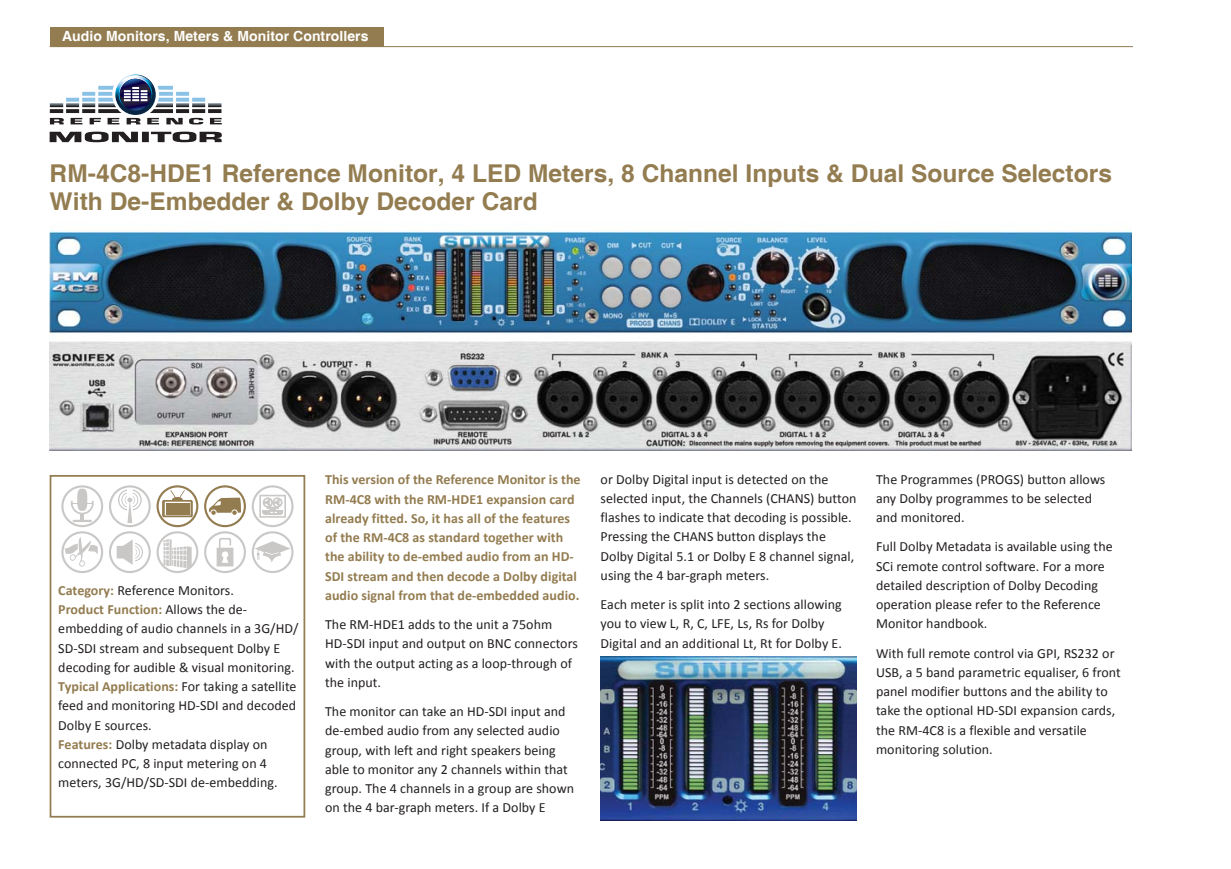
<style>
.page{position:relative;width:1231px;height:869px;background:#fff}
.page>*{position:absolute;margin:0;border:0;box-sizing:border-box;transform-origin:0 0}
.t1{font:700 24.5px/28px "Helvetica";color:#937c50}
.t2{font:14px/19.2px "Calibri";letter-spacing:.005em;color:#231f20}
.t3{font:700 14px/19.2px "Calibri";letter-spacing:.005em;color:#937c50}
.t4{font:700 14px "Helvetica";letter-spacing:.005em;color:#fff}
.s1{font-weight:700;color:#937c50}
</style>
<div class="page">
<div style="left:50px;top:28px;width:333px;height:19px;background:#937c50"></div>
<hr style="left:50px;top:46px;width:1082px;height:1px;background:#937c50">
<img style="left:50px;top:222px;width:1081px;height:112px">
<img style="left:50px;top:341px;width:1081px;height:109px">
<svg style="left:50px;top:74px;width:172px;height:68px"></svg>
<div style="left:61px;top:485px;width:42px;height:42px;border:2px solid #cac8c7;border-radius:50%"></div>
<svg style="left:71px;top:488px;width:23px;height:31px"></svg>
<hr style="left:73px;top:519px;width:19px;height:3px;background:#cac8c7">
<div style="left:109px;top:485px;width:42px;height:42px;border:2px solid #cac8c7;border-radius:50%"></div>
<svg style="left:118px;top:489px;width:24px;height:34px"></svg>
<div style="left:156px;top:485px;width:42px;height:42px;border:2px solid #937c50;border-radius:50%"></div>
<svg style="left:162px;top:490px;width:31px;height:27px"></svg>
<div style="left:166px;top:503px;width:23px;height:11px;background:#937c50"></div>
<svg style="left:209px;top:497px;width:32px;height:17px"></svg>
<div style="left:204px;top:485px;width:42px;height:42px;border:2px solid #937c50;border-radius:50%"></div>
<div style="left:252px;top:485px;width:41px;height:42px;border:2px solid #cac8c7;border-radius:50%"></div>
<svg style="left:262px;top:497px;width:21px;height:17px"></svg>
<div style="left:259px;top:494px;width:27px;height:23px;border:2px solid #cac8c7"></div>
<div style="left:61px;top:531px;width:42px;height:42px;border:2px solid #cac8c7;border-radius:50%"></div>
<svg style="left:65px;top:536px;width:35px;height:30px"></svg>
<div style="left:109px;top:531px;width:42px;height:42px;border:2px solid #cac8c7;border-radius:50%"></div>
<svg style="left:117px;top:539px;width:26px;height:25px"></svg>
<div style="left:156px;top:531px;width:42px;height:42px;border:2px solid #cac8c7;border-radius:50%"></div>
<hr style="left:183px;top:550px;width:3px;height:18px;background:#cac8c7">
<svg style="left:163px;top:539px;width:29px;height:28px"></svg>
<hr style="left:169px;top:539px;width:3px;height:26px;background:#cac8c7">
<div style="left:204px;top:531px;width:42px;height:42px;border:2px solid #cac8c7;border-radius:50%"></div>
<svg style="left:216px;top:538px;width:17px;height:28px"></svg>
<div style="left:252px;top:531px;width:41px;height:42px;border:2px solid #cac8c7;border-radius:50%"></div>
<svg style="left:254px;top:541px;width:36px;height:22px"></svg>
<div style="left:50px;top:474px;width:255px;height:343px;border:2px solid #937c50"></div>
<img style="left:600px;top:656px;width:256px;height:163px">
<p class="t4" style="left:62px;top:28px;width:308px">Audio Monitors, Meters &amp; Monitor Controllers</p>
<h1 class="t1" style="left:50px;top:159px;width:1063px">RM-4C8-HDE1 Reference Monitor, 4 LED Meters, 8 Channel Inputs &amp; Dual Source Selectors<br>With De-Embedder &amp; Dolby Decoder Card</h1>
<p class="t2" style="left:58px;top:581px;width:242px"><span class="s1">Category:</span> Reference Monitors.<br><span class="s1">Product Function:</span> Allows the de&shy;embedding of audio channels in a 3G/HD/ SD-SDI stream and subsequent Dolby E decoding for audible &amp; visual monitoring.<br><span class="s1">Typical Applications:</span> For taking a satellite feed and monitoring HD-SDI and decoded Dolby E sources.<br><span class="s1">Features:</span> Dolby metadata display on connected PC, 8 input metering on 4 meters, 3G/HD/SD-SDI de-embedding.</p>
<p class="t3" style="left:325px;top:471px;width:257px">This version of the Reference Monitor is the RM-4C8 with the RM-HDE1 expansion card already fitted. So, it has all of the features of the RM-4C8 as standard together with the ability to de-embed audio from an HD-SDI stream and then decode a Dolby digital audio signal from that de-embedded audio.</p>
<p class="t2" style="left:325px;top:615px;width:254px">The RM-HDE1 adds to the unit a 75ohm<br>HD-SDI input and output on BNC connectors with the output acting as a loop-through of the input.</p>
<p class="t2" style="left:325px;top:702px;width:250px">The monitor can take an HD-SDI input and de-embed audio from any selected audio group, with left and right speakers being able to monitor any 2 channels within that group. The 4 channels in a group are shown on the 4 bar-graph meters. If a Dolby E</p>
<p class="t2" style="left:600px;top:470px;width:257px">or Dolby Digital input is detected on the selected input, the Channels (CHANS) button flashes to indicate that decoding is possible.<br>Pressing the CHANS button displays the Dolby Digital 5.1 or Dolby E 8 channel signal, using the 4 bar-graph meters.</p>
<p class="t2" style="left:600px;top:595px;width:243px">Each meter is split into 2 sections allowing you to view L, R, C, LFE, Ls, Rs for Dolby<br>Digital and an additional Lt, Rt for Dolby E.</p>
<p class="t2" style="left:876px;top:470px;width:231px">The Programmes (PROGS) button allows any Dolby programmes to be selected and monitored.</p>
<p class="t2" style="left:876px;top:538px;width:238px">Full Dolby Metadata is available using the SCi remote control software. For a more detailed description of Dolby Decoding operation please refer to the Reference Monitor handbook.</p>
<p class="t2" style="left:876px;top:644px;width:246px">With full remote control via GPI, RS232 or USB, a 5 band parametric equaliser, 6 front panel modifier buttons and the ability to take the optional HD-SDI expansion cards, the RM-4C8 is a flexible and versatile monitoring solution.</p>
</div>
